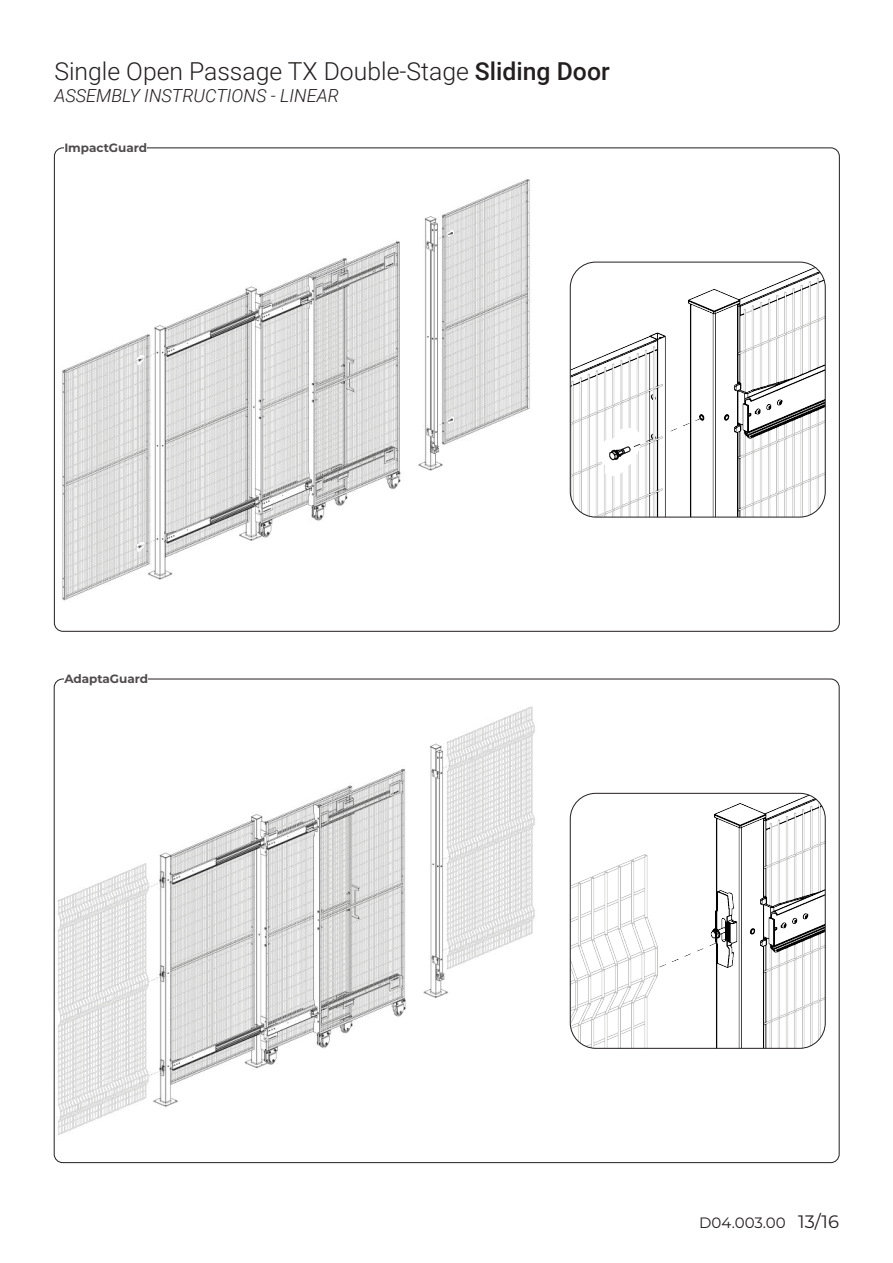
<style>
.page{position:relative;width:893px;height:1263px;background:#fff}
.page>*{position:absolute;margin:0;border:0;box-sizing:border-box;transform-origin:0 0}
.t1{font:300 24.75px "Roboto";color:#241f1f}
.t2{font:italic 300 18px "Roboto";color:#241f1f}
.t3{font:15px "Montserrat";color:#241f1f}
.t4{font:700 12px "Montserrat";color:#4e4b4c}
.s1{font-weight:500}
.s2{font-size:18px}
</style>
<div class="page">
<img style="left:54px;top:679px;width:481px;height:483px">
<img style="left:54px;top:148px;width:477px;height:483px">
<div style="left:64px;top:140px;width:83px;height:15px;background:#fff"></div>
<div style="left:64px;top:671px;width:84px;height:15px;background:#fff"></div>
<img style="left:570px;top:262px;width:255px;height:255px">
<div style="left:570px;top:262px;width:255px;height:255px;border:1px solid #241f1f;border-radius:26px"></div>
<img style="left:570px;top:793px;width:255px;height:255px">
<div style="left:570px;top:793px;width:255px;height:255px;border:1px solid #241f1f;border-radius:26px"></div>
<p class="t1" style="left:54px;top:54px;width:557px">Single Open Passage TX Double-Stage <span class="s1">Sliding Door</span></p>
<p class="t2" style="left:54px;top:83px;width:286px">ASSEMBLY INSTRUCTIONS - LINEAR</p>
<p class="t4" style="left:64px;top:139px;width:84px">ImpactGuard</p>
<p class="t4" style="left:64px;top:670px;width:85px">AdaptaGuard</p>
<p class="t3" style="left:699px;top:1212px;width:141px">D04.003.00 <span class="s2">13/16</span></p>
</div>
